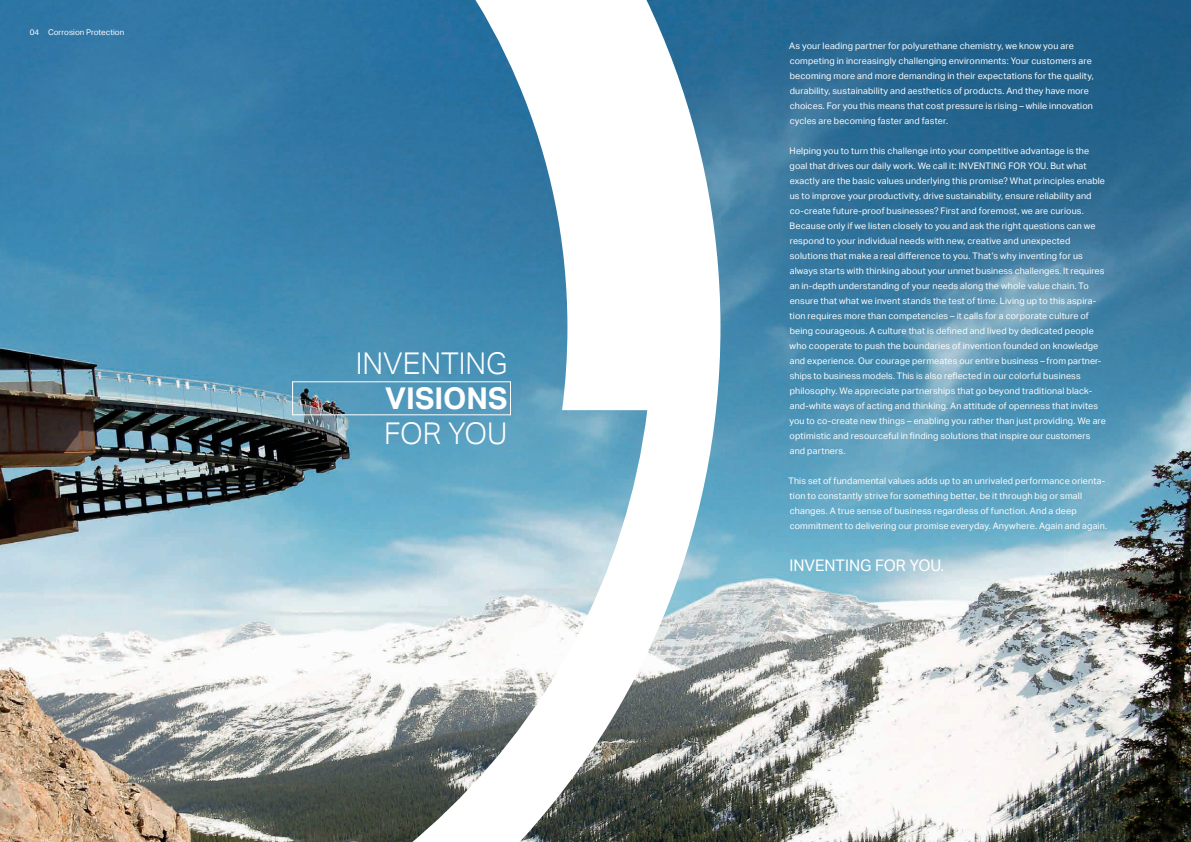
<style>
.page{position:relative;width:1191px;height:842px;background:#fff}
.page>*{position:absolute;margin:0;border:0;box-sizing:border-box;transform-origin:0 0}
.t1{font:300 30px "Aktiv Grotesk";color:#fff}
.t2{font:700 30px "Aktiv Grotesk";color:#fff}
.t3{font:16px "Aktiv Grotesk";color:#fff}
.t4{font:9px/15px "Aktiv Grotesk";letter-spacing:.015em;color:#fff}
.t5{font:8px "Aktiv Grotesk";color:#fff}
</style>
<div class="page">
<img style="left:720px;top:0;width:471px;height:842px">
<img style="left:0;top:0;width:720px;height:842px">
<p class="t5" style="left:30px;top:28px;width:96px">04 Corrosion Protection</p>
<h1 class="t1" style="left:356px;top:346px;width:153px">INVENTING</h1>
<h1 class="t2" style="left:385px;top:381px;width:124px">VISIONS</h1>
<h1 class="t1" style="left:384px;top:416px;width:125px">FOR YOU</h1>
<p class="t4" style="left:789px;top:38px;width:306px">As your leading partner for polyurethane chemistry, we know you are competing in increasingly challenging environments: Your customers are becoming more and more demanding in their expectations for the quality, durability, sustainability and aesthetics of products. And they have more choices. For you this means that cost pressure is rising – while innovation cycles are becoming faster and faster.</p>
<p class="t4" style="left:789px;top:143px;width:318px">Helping you to turn this challenge into your competitive advantage is the goal that drives our daily work. We call it: INVENTING FOR YOU. But what exactly are the basic values underlying this promise? What principles enable us to improve your productivity, drive sustainability, ensure reliability and co-create future-proof businesses? First and foremost, we are curious.<br>Because only if we listen closely to you and ask the right questions can we respond to your individual needs with new, creative and unexpected solutions that make a real difference to you. That’s why inventing for us always starts with thinking about your unmet business challenges. It requires an in-depth understanding of your needs along the whole value chain. To ensure that what we invent stands the test of time. Living up to this aspira&shy;tion requires more than competencies – it calls for a corporate culture of being courageous. A culture that is defined and lived by dedicated people who cooperate to push the boundaries of invention founded on knowledge and experience. Our courage permeates our entire business – from partner&shy;ships to business models. This is also reflected in our colorful business philosophy. We appreciate partnerships that go beyond traditional black&shy;and-white ways of acting and thinking. An attitude of openness that invites you to co-create new things – enabling you rather than just providing. We are optimistic and resourceful in finding solutions that inspire our customers and partners.</p>
<p class="t4" style="left:788px;top:473px;width:320px">This set of fundamental values adds up to an unrivaled performance orienta&shy;tion to constantly strive for something better, be it through big or small changes. A true sense of business regardless of function. And a deep commitment to delivering our promise everyday. Anywhere. Again and again.</p>
<h2 class="t3" style="left:789px;top:556px;width:156px">INVENTING FOR YOU.</h2>
</div>
